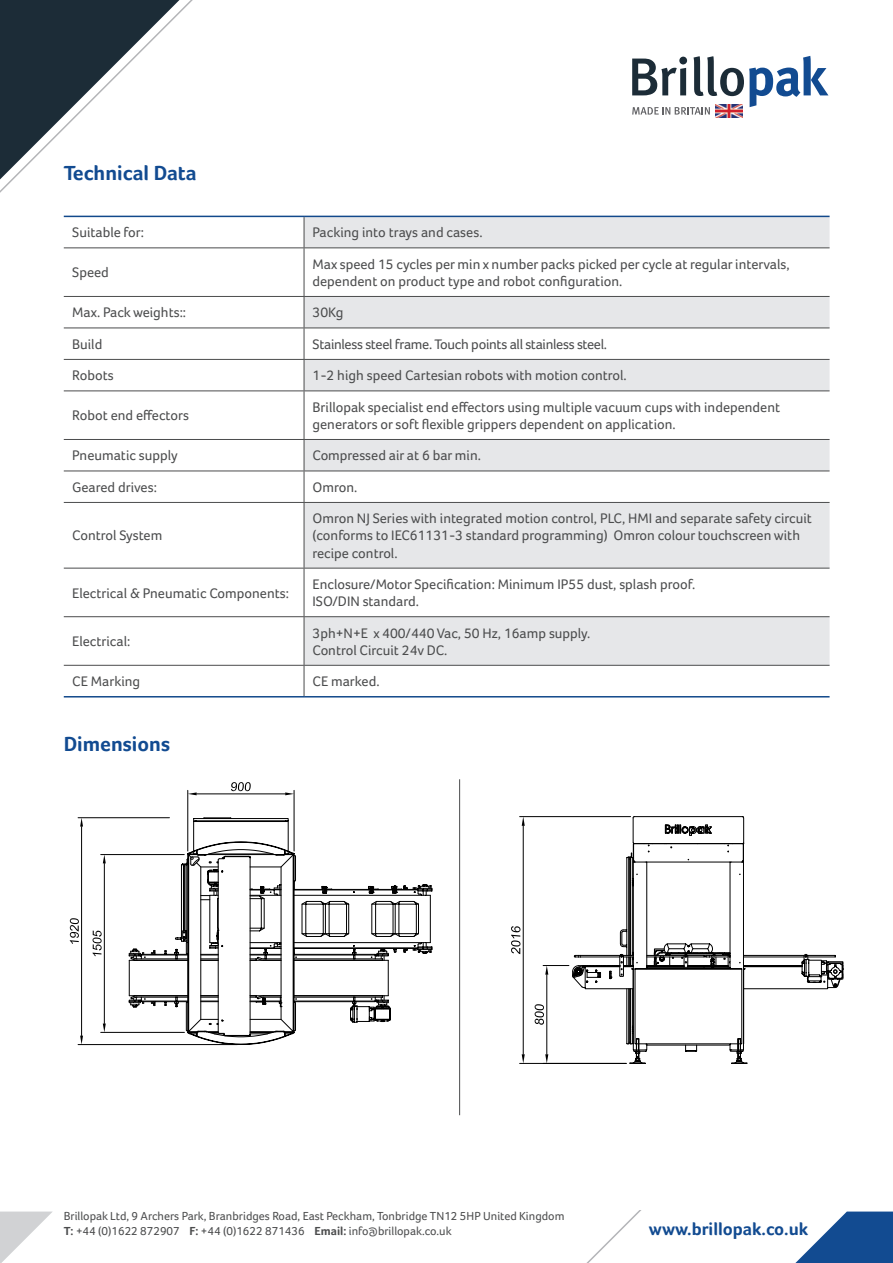
<style>
.page{position:relative;width:893px;height:1263px;background:#fff}
.page>*{position:absolute;margin:0;border:0;box-sizing:border-box;transform-origin:0 0}
.t1{font:700 21px "Foco";color:#124b91}
.t2{font:700 18px "Foco";color:#124b91}
.t3{font:14.25px/17.1px "Foco";color:#4b4c4d}
.t4{font:14.25px "Foco";letter-spacing:-.02em;color:#4b4c4d}
.t5{font:12px "Foco";color:#4b4c4d}
.s1{font-weight:700}
</style>
<div class="page">
<svg style="left:0;top:1211px;width:53px;height:52px"></svg>
<svg style="left:795px;top:1211px;width:98px;height:52px"></svg>
<img style="left:716px;top:115px;width:26px;height:3px">
<svg style="left:632px;top:56px;width:196px;height:59px"></svg>
<svg style="left:0;top:0;width:179px;height:179px"></svg>
<svg style="left:586px;top:1210px;width:56px;height:53px"></svg>
<div style="left:305px;top:217px;width:525px;height:30px;background:#e6e7e9"></div>
<svg style="left:305px;top:248px;width:525px;height:417px;fill:#e6e7e9"></svg>
<hr style="left:304px;top:217px;width:1px;height:30px;background:#4b4c4d">
<hr style="left:304px;top:247px;width:526px;height:1px;background:#4b4c4d">
<hr style="left:304px;top:248px;width:1px;height:48px;background:#4b4c4d">
<hr style="left:304px;top:296px;width:526px;height:1px;background:#4b4c4d">
<hr style="left:304px;top:297px;width:1px;height:31px;background:#4b4c4d">
<hr style="left:304px;top:328px;width:526px;height:1px;background:#4b4c4d">
<hr style="left:304px;top:328px;width:1px;height:31px;background:#4b4c4d">
<hr style="left:304px;top:359px;width:526px;height:1px;background:#4b4c4d">
<hr style="left:304px;top:360px;width:1px;height:30px;background:#4b4c4d">
<hr style="left:304px;top:390px;width:526px;height:1px;background:#4b4c4d">
<hr style="left:304px;top:391px;width:1px;height:48px;background:#4b4c4d">
<hr style="left:304px;top:439px;width:526px;height:1px;background:#4b4c4d">
<hr style="left:304px;top:440px;width:1px;height:31px;background:#4b4c4d">
<hr style="left:304px;top:471px;width:526px;height:1px;background:#4b4c4d">
<hr style="left:304px;top:471px;width:1px;height:31px;background:#4b4c4d">
<hr style="left:304px;top:502px;width:526px;height:1px;background:#4b4c4d">
<hr style="left:304px;top:503px;width:1px;height:65px;background:#4b4c4d">
<hr style="left:304px;top:568px;width:526px;height:1px;background:#4b4c4d">
<hr style="left:304px;top:568px;width:1px;height:48px;background:#4b4c4d">
<hr style="left:304px;top:616px;width:526px;height:1px;background:#4b4c4d">
<hr style="left:304px;top:617px;width:1px;height:48px;background:#4b4c4d">
<hr style="left:304px;top:666px;width:1px;height:30px;background:#4b4c4d">
<hr style="left:304px;top:665px;width:526px;height:1px;background:#4b4c4d">
<hr style="left:64px;top:247px;width:240px;height:1px;background:#4b4c4d">
<hr style="left:64px;top:296px;width:240px;height:1px;background:#4b4c4d">
<hr style="left:64px;top:328px;width:240px;height:1px;background:#4b4c4d">
<hr style="left:64px;top:359px;width:240px;height:1px;background:#4b4c4d">
<hr style="left:64px;top:390px;width:240px;height:1px;background:#4b4c4d">
<hr style="left:64px;top:439px;width:240px;height:1px;background:#4b4c4d">
<hr style="left:64px;top:471px;width:240px;height:1px;background:#4b4c4d">
<hr style="left:64px;top:502px;width:240px;height:1px;background:#4b4c4d">
<hr style="left:64px;top:568px;width:240px;height:1px;background:#4b4c4d">
<hr style="left:64px;top:616px;width:240px;height:1px;background:#4b4c4d">
<hr style="left:64px;top:665px;width:240px;height:1px;background:#4b4c4d">
<hr style="left:64px;top:216px;width:240px;height:1px;background:#12498b">
<hr style="left:304px;top:216px;width:526px;height:1px;background:#12498b">
<hr style="left:64px;top:696px;width:240px;height:1px;background:#12498b">
<hr style="left:304px;top:696px;width:526px;height:1px;background:#12498b">
<svg style="left:535px;top:816px;width:308px;height:248px"></svg>
<hr style="left:520px;top:1063px;width:106px;height:1px;background:#000">
<hr style="left:520px;top:816px;width:111px;height:1px;background:#000">
<hr style="left:523px;top:826px;width:1px;height:228px;background:#000">
<svg style="left:522px;top:1054px;width:3px;height:9px"></svg>
<svg style="left:522px;top:817px;width:3px;height:9px"></svg>
<svg style="left:511px;top:926px;width:9px;height:28px"></svg>
<svg style="left:93px;top:818px;width:340px;height:226px"></svg>
<hr style="left:188px;top:790px;width:1px;height:61px;background:#000">
<hr style="left:294px;top:790px;width:1px;height:61px;background:#000">
<hr style="left:197px;top:794px;width:88px;height:1px;background:#000">
<svg style="left:188px;top:792px;width:9px;height:3px"></svg>
<svg style="left:285px;top:792px;width:9px;height:3px"></svg>
<svg style="left:231px;top:782px;width:20px;height:9px"></svg>
<hr style="left:78px;top:1044px;width:159px;height:1px;background:#000">
<hr style="left:78px;top:817px;width:91px;height:1px;background:#000">
<hr style="left:81px;top:826px;width:1px;height:210px;background:#000">
<svg style="left:80px;top:1036px;width:3px;height:8px"></svg>
<svg style="left:80px;top:818px;width:3px;height:8px"></svg>
<svg style="left:70px;top:918px;width:9px;height:26px"></svg>
<hr style="left:459px;top:779px;width:1px;height:336px;background:#4b4c4d">
<p class="t1" style="left:64px;top:160px;width:134px">Technical Data</p>
<p class="t3" style="left:72px;top:224px;width:73px">Suitable for:</p>
<p class="t3" style="left:313px;top:224px;width:171px">Packing into trays and cases.</p>
<p class="t3" style="left:72px;top:264px;width:38px">Speed</p>
<p class="t3" style="left:313px;top:255px;width:479px">Max speed 15 cycles per min x number packs picked per cycle at regular intervals, dependent on product type and robot configuration.</p>
<p class="t3" style="left:72px;top:304px;width:115px">Max. Pack weights::</p>
<p class="t3" style="left:313px;top:304px;width:32px">30Kg</p>
<p class="t3" style="left:72px;top:335px;width:32px">Build</p>
<p class="t4" style="left:313px;top:336px;width:296px">Stainless steel frame. Touch points all stainless steel.</p>
<p class="t3" style="left:72px;top:367px;width:43px">Robots</p>
<p class="t3" style="left:313px;top:367px;width:316px">1-2 high speed Cartesian robots with motion control.</p>
<p class="t3" style="left:72px;top:407px;width:118px">Robot end effectors</p>
<p class="t3" style="left:313px;top:398px;width:469px">Brillopak specialist end effectors using multiple vacuum cups with independent generators or soft flexible grippers dependent on application.</p>
<p class="t3" style="left:72px;top:447px;width:107px">Pneumatic supply</p>
<p class="t3" style="left:313px;top:447px;width:170px">Compressed air at 6 bar min.</p>
<p class="t3" style="left:72px;top:478px;width:86px">Geared drives:</p>
<p class="t3" style="left:313px;top:478px;width:46px">Omron.</p>
<p class="t3" style="left:72px;top:527px;width:92px">Control System</p>
<p class="t3" style="left:313px;top:510px;width:501px">Omron NJ Series with integrated motion control, PLC, HMI and separate safety circuit (conforms to IEC61131-3 standard programming) Omron colour touchscreen with recipe control.</p>
<p class="t3" style="left:72px;top:584px;width:218px">Electrical &amp; Pneumatic Components:</p>
<p class="t3" style="left:72px;top:633px;width:60px">Electrical:</p>
<p class="t3" style="left:313px;top:575px;width:384px">Enclosure/Motor Specification: Minimum IP55 dust, splash proof.</p>
<p class="t3" style="left:313px;top:593px;width:108px">ISO/DIN standard.</p>
<p class="t3" style="left:313px;top:624px;width:279px">3ph+N+E x 400/440 Vac, 50 Hz, 16amp supply.</p>
<p class="t3" style="left:313px;top:641px;width:136px">Control Circuit 24v DC.</p>
<p class="t3" style="left:72px;top:673px;width:69px">CE Marking</p>
<p class="t3" style="left:313px;top:673px;width:69px">CE marked.</p>
<p class="t1" style="left:64px;top:731px;width:108px">Dimensions</p>
<p class="t5" style="left:64px;top:1209px;width:502px">Brillopak Ltd, 9 Archers Park, Branbridges Road, East Peckham, Tonbridge TN12 5HP United Kingdom</p>
<p class="t5" style="left:64px;top:1224px;width:389px"><span class="s1">T:</span> +44 (0)1622 872907 <span class="s1">F:</span> +44 (0)1622 871436 <span class="s1">Email:</span> info@brillopak.co.uk</p>
<p class="t2" style="left:649px;top:1218px;width:161px">www.brillopak.co.uk</p>
</div>
